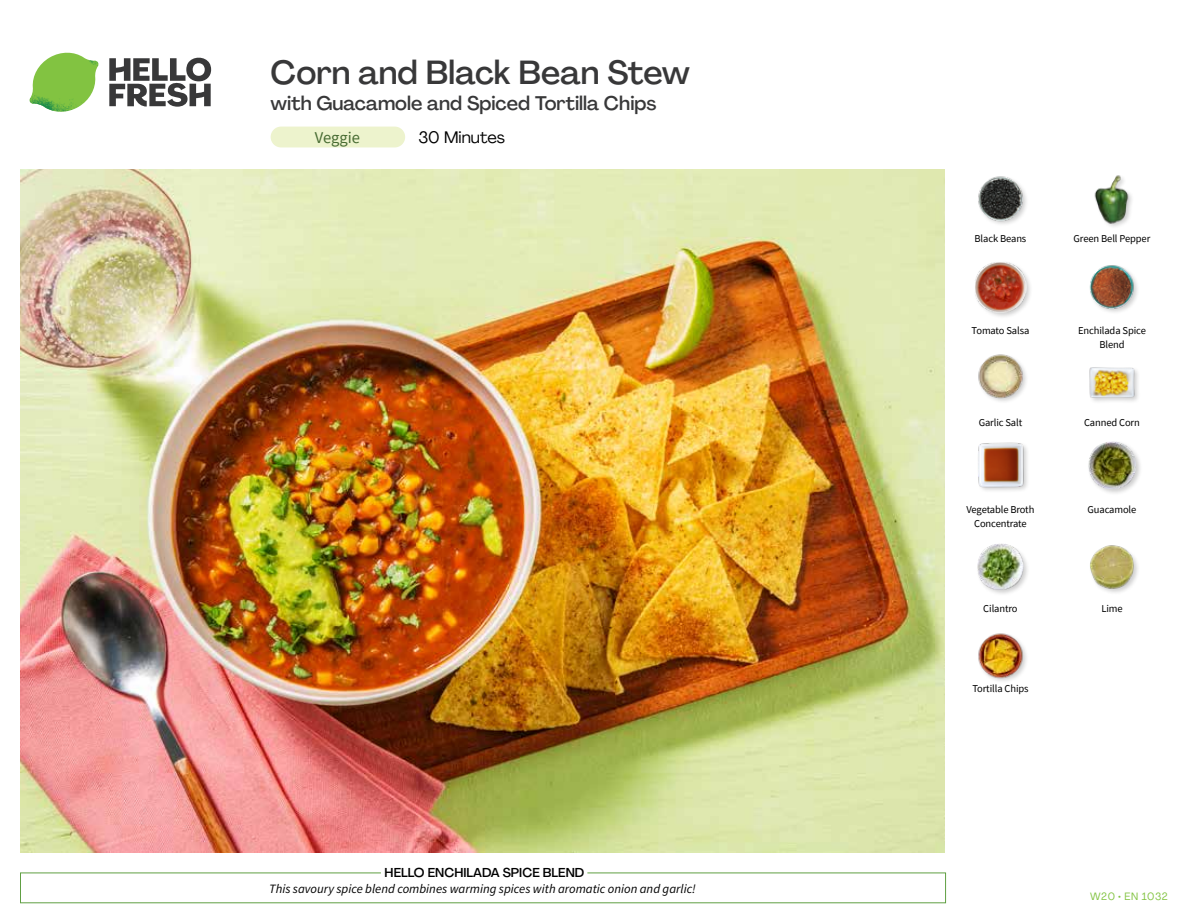
<style>
.page{position:relative;width:1188px;height:918px;background:#fff}
.page>*{position:absolute;margin:0;border:0;box-sizing:border-box;transform-origin:0 0}
.t1{font:500 33px "Agrandir";color:#383839}
.t2{font:500 19.5px "Agrandir";color:#383839}
.t3{font:16.5px "Agrandir";color:#000}
.t4{font:16.5px "Source Sans Pro";color:#476b32}
.t5{font:italic 12.75px "Source Sans Pro";color:#000}
.t6{font:500 12.75px "Agrandir";color:#000}
.t7{font:10.5px/13.5px "Source Sans Pro";letter-spacing:-.01em;color:#000;text-align:center}
.t8{font:10.5px "Agrandir";letter-spacing:.05em;color:#82c341}
</style>
<div class="page">
<svg style="left:109px;top:57px;width:102px;height:50px"></svg>
<svg style="left:34px;top:53px;width:62px;height:40px"></svg>
<img style="left:67px;top:53px;width:32px;height:26px">
<img style="left:33px;top:75px;width:59px;height:11px">
<img style="left:29px;top:79px;width:61px;height:33px">
<img style="left:65px;top:86px;width:27px;height:25px">
<div style="left:20px;top:873px;width:926px;height:30px;border:1px solid #609f43"></div>
<div style="left:381px;top:865px;width:206px;height:15px;background:#fff"></div>
<img style="left:21px;top:170px;width:924px;height:682px">
<div style="left:271px;top:127px;width:134px;height:20px;background:#edf3cd;border-radius:10px"></div>
<img style="left:978px;top:633px;width:49px;height:48px">
<div style="left:1089px;top:545px;width:51px;height:50px;background:#000;opacity:.2"></div>
<img style="left:1089px;top:545px;width:48px;height:46px">
<div style="left:976px;top:543px;width:54px;height:53px;background:#000;opacity:.2"></div>
<img style="left:978px;top:544px;width:45px;height:45px">
<div style="left:1087px;top:440px;width:56px;height:56px;background:#000;opacity:.2"></div>
<img style="left:1088px;top:441px;width:48px;height:48px">
<img style="left:978px;top:442px;width:50px;height:49px">
<img style="left:1089px;top:367px;width:49px;height:35px">
<img style="left:978px;top:354px;width:48px;height:48px">
<img style="left:1089px;top:265px;width:49px;height:47px">
<div style="left:973px;top:260px;width:60px;height:59px;background:#000;opacity:.2"></div>
<img style="left:975px;top:262px;width:51px;height:51px">
<img style="left:1094px;top:175px;width:38px;height:52px">
<img style="left:978px;top:176px;width:49px;height:48px">
<h1 class="t1" style="left:271px;top:52px;width:421px">Corn and Black Bean Stew</h1>
<h2 class="t2" style="left:271px;top:91px;width:387px">with Guacamole and Spiced Tortilla Chips</h2>
<h3 class="t4" style="left:315px;top:127px;width:47px">Veggie</h3>
<h3 class="t3" style="left:418px;top:127px;width:88px">30 Minutes</h3>
<p class="t6" style="left:385px;top:864px;width:201px">HELLO ENCHILADA SPICE BLEND</p>
<p class="t5" style="left:269px;top:881px;width:428px">This savoury spice blend combines warming spices with aromatic onion and garlic!</p>
<p class="t7" style="left:975px;top:231px;width:53px">Black Beans</p>
<p class="t7" style="left:1074px;top:231px;width:78px">Green Bell Pepper</p>
<p class="t7" style="left:972px;top:324px;width:59px">Tomato Salsa</p>
<p class="t7" style="left:1078px;top:324px;width:69px">Enchilada Spice<br>Blend</p>
<p class="t7" style="left:979px;top:416px;width:45px">Garlic Salt</p>
<p class="t7" style="left:1084px;top:416px;width:57px">Canned Corn</p>
<p class="t7" style="left:966px;top:503px;width:69px">Vegetable Broth<br>Concentrate</p>
<p class="t7" style="left:1088px;top:503px;width:50px">Guacamole</p>
<p class="t7" style="left:983px;top:602px;width:36px">Cilantro</p>
<p class="t7" style="left:1101px;top:602px;width:23px">Lime</p>
<p class="t7" style="left:972px;top:682px;width:58px">Tortilla Chips</p>
<p class="t8" style="left:1090px;top:890px;width:79px">W20 • EN 1032</p>
</div>
